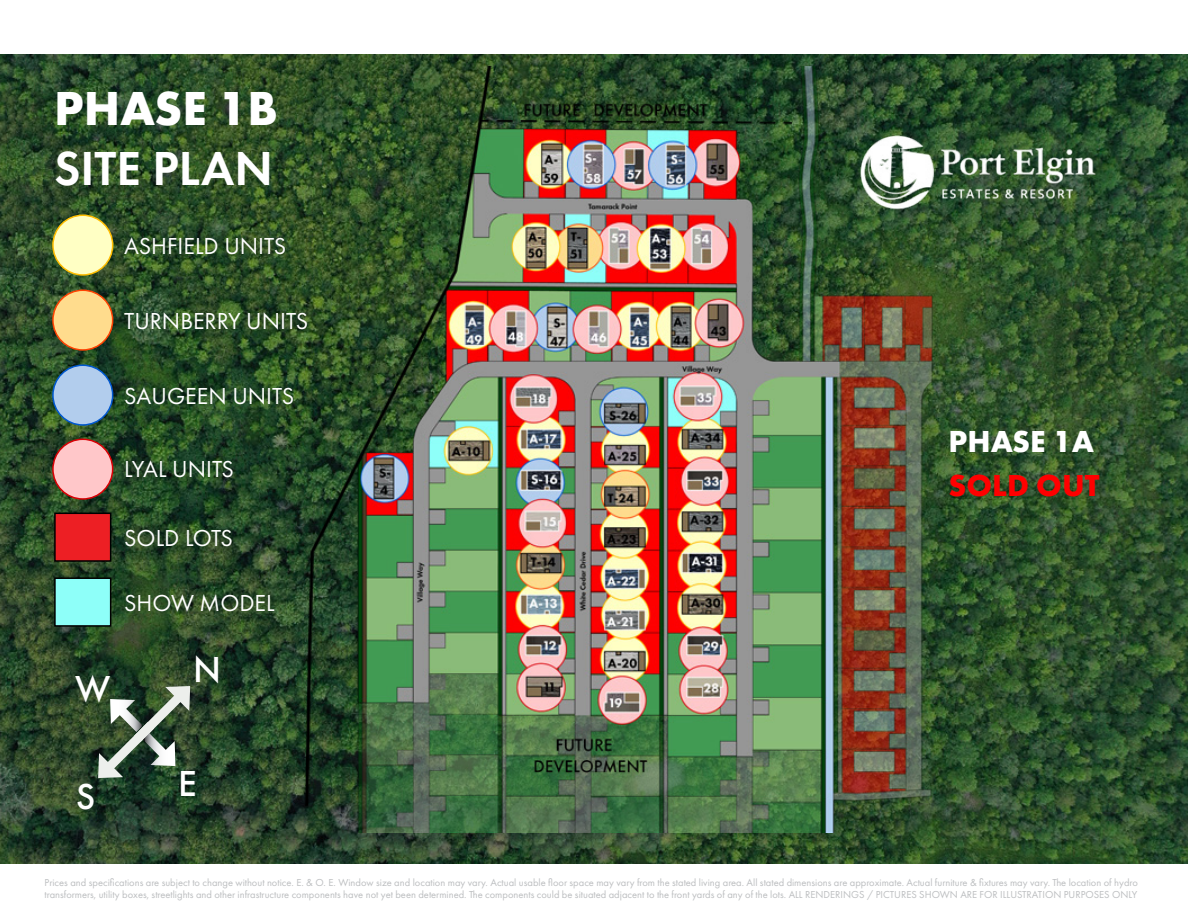
<style>
.page{position:relative;width:1188px;height:918px;background:#fff}
.page>*{position:absolute;margin:0;border:0;box-sizing:border-box;transform-origin:0 0}
.t1{font:600 49.5px "Futura PT";color:#fff}
.t2{font:700 49.5px "Futura PT";color:#fff}
.t3{font:500 37.5px "Futura PT";color:#fff}
.t4{font:700 31.5px "Futura PT";color:#fff}
.t5{font:700 31.5px "Futura PT";color:#f00}
.t6{font:24px "Futura PT";color:#fff}
.t7{font:10.5px/12.6px "Futura PT";color:#bcbec0}
</style>
<div class="page">
<img style="left:0;top:54px;width:1188px;height:810px">
<img style="left:945px;top:103px;width:151px;height:137px">
<svg style="left:93px;top:681px;width:102px;height:102px;background:#556a56"></svg>
<img style="left:270px;top:66px;width:675px;height:767px">
<div style="left:54px;top:513px;width:57px;height:49px;background:#ed1f24;border:2px solid #000"></div>
<div style="left:53px;top:290px;width:60px;height:60px;background:#ffdc8d;border-radius:50%"></div>
<div style="left:52px;top:289px;width:61px;height:62px;border:2px solid #ff4202;border-radius:50%"></div>
<div style="left:53px;top:215px;width:60px;height:60px;background:#ffffc4;border-radius:50%"></div>
<div style="left:52px;top:214px;width:61px;height:62px;border:2px solid #ffbd00;border-radius:50%"></div>
<div style="left:53px;top:365px;width:60px;height:60px;background:#b2cded;border-radius:50%"></div>
<div style="left:52px;top:364px;width:61px;height:62px;border:2px solid #0058d0;border-radius:50%"></div>
<div style="left:53px;top:439px;width:60px;height:60px;background:#ffc7c9;border-radius:50%"></div>
<div style="left:52px;top:439px;width:61px;height:61px;border:2px solid #d90005;border-radius:50%"></div>
<div style="left:55px;top:578px;width:56px;height:48px;background:#8efff9"></div>
<div style="left:54px;top:577px;width:57px;height:50px;border:2px solid #000"></div>
<h1 class="t2" style="left:54px;top:77px;width:225px">PHASE 1B</h1>
<h1 class="t1" style="left:54px;top:137px;width:220px">SITE PLAN</h1>
<h3 class="t6" style="left:124px;top:232px;width:164px">ASHFIELD UNITS</h3>
<h3 class="t6" style="left:124px;top:307px;width:185px">TURNBERRY UNITS</h3>
<h3 class="t6" style="left:124px;top:382px;width:171px">SAUGEEN UNITS</h3>
<h3 class="t6" style="left:124px;top:455px;width:111px">LYAL UNITS</h3>
<h3 class="t6" style="left:124px;top:524px;width:110px">SOLD LOTS</h3>
<h3 class="t6" style="left:124px;top:589px;width:152px">SHOW MODEL</h3>
<h2 class="t3" style="left:75px;top:666px;width:37px">W</h2>
<h2 class="t3" style="left:193px;top:647px;width:29px">N</h2>
<h2 class="t3" style="left:76px;top:774px;width:21px">S</h2>
<h2 class="t3" style="left:178px;top:761px;width:20px">E</h2>
<h3 class="t4" style="left:949px;top:421px;width:147px">PHASE 1A</h3>
<h3 class="t5" style="left:949px;top:465px;width:152px">SOLD OUT</h3>
<p class="t7" style="left:45px;top:876px;width:1095px">Prices and specifications are subject to change without notice. E. &amp; O. E. Window size and location may vary. Actual usable floor space may vary from the stated living area. All stated dimensions are approximate. Actual furniture &amp; fixtures may vary. The location of hydro transformers, utility boxes, streetlights and other infrastructure components have not yet been determined. The components could be situated adjacent to the front yards of any of the lots. ALL RENDERINGS / PICTURES SHOWN ARE FOR ILLUSTRATION PURPOSES ONLY</p>
</div>
